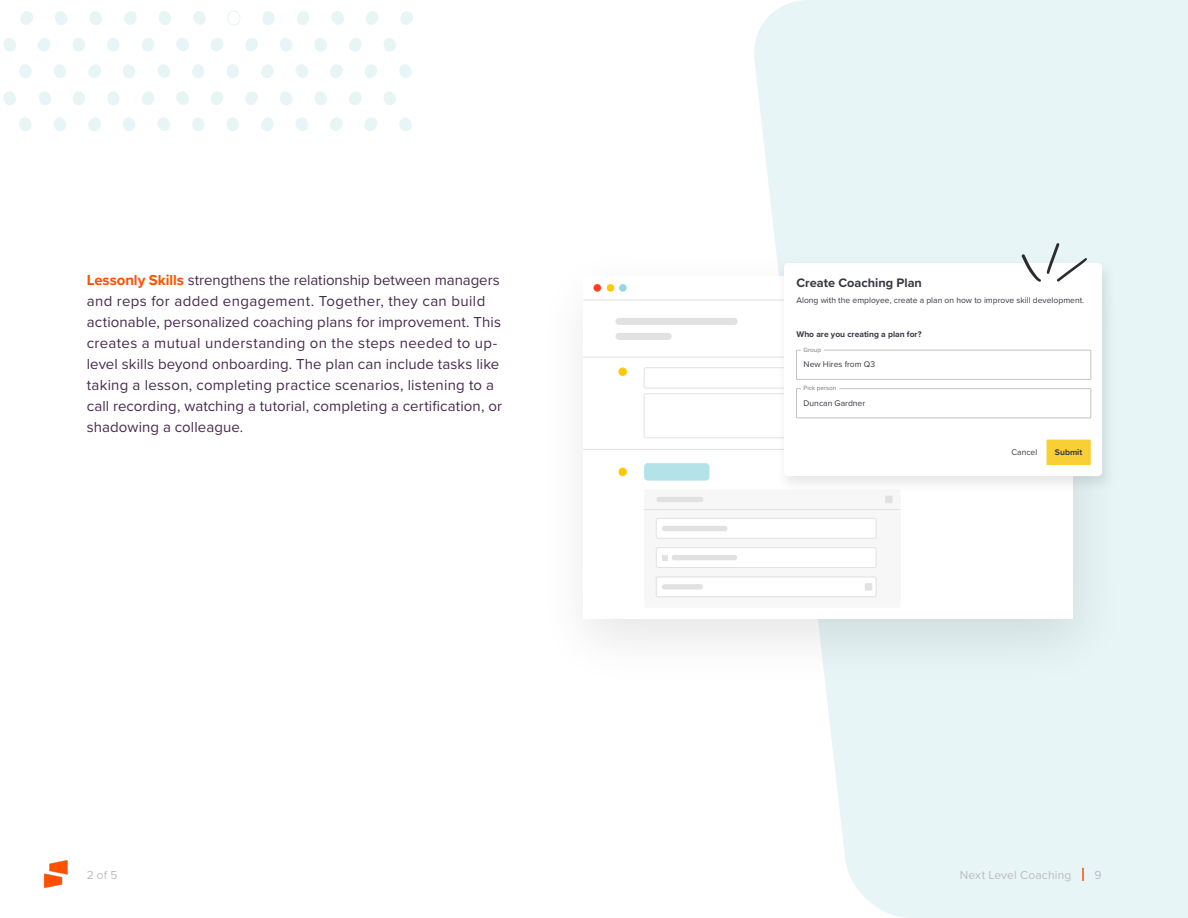
<style>
.page{position:relative;width:1188px;height:918px;background:#fff}
.page>*{position:absolute;margin:0;border:0;box-sizing:border-box;transform-origin:0 0}
.Body{font:15px/21px "Proxima Nova";letter-spacing:.01em;color:#472b4d}
.t1{font:700 12.75px "Proxima Nova";color:#383845}
.t2{font:12px "Proxima Nova";letter-spacing:.015em;color:#bcbcbc}
.t3{font:8.55px "Proxima Nova";color:#383845}
.t4{font:700 8.55px "Proxima Nova";color:#383845}
.t5{font:6.3px "Proxima Nova";color:#78787e}
.s1{font-weight:700;color:#fe5000}
</style>
<div class="page">
<svg style="left:754px;top:0;width:434px;height:918px;fill:#e7f5f6"></svg>
<svg style="left:1082px;top:868px;width:2px;height:13px"></svg>
<img style="left:43px;top:860px;width:25px;height:28px">
<svg style="left:73px;top:91px;width:12px;height:14px"></svg>
<svg style="left:107px;top:91px;width:13px;height:14px"></svg>
<svg style="left:142px;top:91px;width:12px;height:14px"></svg>
<svg style="left:176px;top:91px;width:13px;height:14px"></svg>
<svg style="left:211px;top:91px;width:13px;height:14px"></svg>
<svg style="left:245px;top:91px;width:13px;height:14px"></svg>
<svg style="left:280px;top:91px;width:12px;height:14px"></svg>
<svg style="left:314px;top:91px;width:13px;height:14px"></svg>
<svg style="left:349px;top:91px;width:13px;height:14px"></svg>
<svg style="left:384px;top:91px;width:12px;height:14px"></svg>
<svg style="left:4px;top:91px;width:12px;height:14px"></svg>
<svg style="left:39px;top:91px;width:12px;height:14px"></svg>
<svg style="left:192px;top:117px;width:12px;height:14px"></svg>
<svg style="left:227px;top:117px;width:12px;height:14px"></svg>
<svg style="left:261px;top:117px;width:13px;height:14px"></svg>
<svg style="left:295px;top:117px;width:13px;height:14px"></svg>
<svg style="left:157px;top:117px;width:13px;height:14px"></svg>
<svg style="left:330px;top:117px;width:13px;height:14px"></svg>
<svg style="left:365px;top:117px;width:12px;height:14px"></svg>
<svg style="left:399px;top:117px;width:13px;height:14px"></svg>
<svg style="left:19px;top:117px;width:13px;height:14px"></svg>
<svg style="left:54px;top:117px;width:12px;height:14px"></svg>
<svg style="left:88px;top:117px;width:13px;height:14px"></svg>
<svg style="left:123px;top:117px;width:12px;height:14px"></svg>
<svg style="left:73px;top:38px;width:12px;height:14px"></svg>
<svg style="left:107px;top:38px;width:13px;height:14px"></svg>
<svg style="left:142px;top:38px;width:12px;height:14px"></svg>
<svg style="left:176px;top:38px;width:13px;height:13px"></svg>
<svg style="left:211px;top:38px;width:12px;height:13px"></svg>
<svg style="left:245px;top:38px;width:13px;height:13px"></svg>
<svg style="left:280px;top:38px;width:12px;height:14px"></svg>
<svg style="left:314px;top:38px;width:13px;height:14px"></svg>
<svg style="left:349px;top:38px;width:13px;height:13px"></svg>
<svg style="left:384px;top:38px;width:12px;height:14px"></svg>
<svg style="left:4px;top:38px;width:12px;height:14px"></svg>
<svg style="left:38px;top:38px;width:12px;height:13px"></svg>
<svg style="left:192px;top:64px;width:12px;height:14px"></svg>
<svg style="left:227px;top:64px;width:12px;height:14px"></svg>
<svg style="left:261px;top:64px;width:13px;height:14px"></svg>
<svg style="left:296px;top:64px;width:12px;height:14px"></svg>
<svg style="left:157px;top:64px;width:13px;height:14px"></svg>
<svg style="left:330px;top:64px;width:13px;height:14px"></svg>
<svg style="left:365px;top:64px;width:12px;height:14px"></svg>
<svg style="left:399px;top:64px;width:13px;height:14px"></svg>
<svg style="left:19px;top:64px;width:13px;height:14px"></svg>
<svg style="left:54px;top:64px;width:12px;height:14px"></svg>
<svg style="left:88px;top:64px;width:13px;height:14px"></svg>
<svg style="left:123px;top:64px;width:12px;height:14px"></svg>
<svg style="left:227px;top:11px;width:14px;height:15px"></svg>
<svg style="left:262px;top:11px;width:13px;height:14px"></svg>
<svg style="left:297px;top:11px;width:12px;height:14px"></svg>
<svg style="left:331px;top:11px;width:13px;height:14px"></svg>
<svg style="left:193px;top:11px;width:13px;height:14px"></svg>
<svg style="left:366px;top:11px;width:13px;height:14px"></svg>
<svg style="left:400px;top:11px;width:13px;height:14px"></svg>
<svg style="left:20px;top:11px;width:13px;height:14px"></svg>
<svg style="left:55px;top:11px;width:12px;height:14px"></svg>
<svg style="left:90px;top:11px;width:12px;height:14px"></svg>
<svg style="left:124px;top:11px;width:13px;height:14px"></svg>
<svg style="left:159px;top:11px;width:12px;height:14px"></svg>
<img style="left:582px;top:226px;width:566px;height:467px">
<div style="left:583px;top:276px;width:490px;height:343px;background:#fff"></div>
<div style="left:593px;top:284px;width:8px;height:8px;background:#ff3f22;border-radius:50%"></div>
<div style="left:607px;top:284px;width:7px;height:8px;background:#fbca05;border-radius:50%"></div>
<div style="left:619px;top:284px;width:8px;height:8px;background:#96d7df;border-radius:50%"></div>
<div style="left:615px;top:318px;width:123px;height:7px;background:#e1e1e1;border-radius:3px"></div>
<div style="left:615px;top:333px;width:57px;height:7px;background:#e1e1e1;border-radius:3px"></div>
<hr style="left:583px;top:449px;width:490px;height:1px;background:#e2e2e2">
<hr style="left:583px;top:357px;width:490px;height:1px;background:#e2e2e2">
<hr style="left:583px;top:300px;width:490px;height:1px;background:#e2e2e2">
<div style="left:644px;top:367px;width:222px;height:22px;border:1px solid #e2e2e2;border-radius:2px"></div>
<div style="left:644px;top:393px;width:222px;height:45px;border:1px solid #e2e2e2;border-radius:2px"></div>
<div style="left:618px;top:367px;width:9px;height:9px;background:#fbca05;border-radius:50%"></div>
<div style="left:644px;top:463px;width:65px;height:18px;background:#b3e2e8;border-radius:4px"></div>
<div style="left:644px;top:489px;width:257px;height:119px;background:#f7f7f7;border-radius:2px"></div>
<div style="left:618px;top:468px;width:9px;height:8px;background:#fbca05;border-radius:50%"></div>
<div style="left:885px;top:496px;width:8px;height:7px;background:#e1e1e1"></div>
<div style="left:656px;top:518px;width:220px;height:20px;background:#fff;border-radius:2px"></div>
<div style="left:656px;top:518px;width:221px;height:21px;border:1px solid #e2e2e2;border-radius:2px"></div>
<div style="left:656px;top:548px;width:220px;height:20px;background:#fff;border-radius:2px"></div>
<div style="left:656px;top:547px;width:221px;height:21px;border:1px solid #e2e2e2;border-radius:2px"></div>
<div style="left:656px;top:577px;width:220px;height:20px;background:#fff;border-radius:2px"></div>
<div style="left:656px;top:576px;width:221px;height:21px;border:1px solid #e2e2e2;border-radius:2px"></div>
<hr style="left:644px;top:509px;width:257px;height:1px;background:#e2e2e2">
<div style="left:656px;top:497px;width:47px;height:5px;background:#e1e1e1;border-radius:3px"></div>
<div style="left:672px;top:555px;width:65px;height:5px;background:#e1e1e1;border-radius:3px"></div>
<svg style="left:662px;top:555px;width:6px;height:6px"></svg>
<div style="left:662px;top:584px;width:41px;height:6px;background:#e1e1e1;border-radius:3px"></div>
<div style="left:865px;top:583px;width:7px;height:8px;background:#e1e1e1"></div>
<div style="left:662px;top:526px;width:65px;height:5px;background:#e1e1e1;border-radius:3px"></div>
<img style="left:771px;top:254px;width:349px;height:244px">
<div style="left:784px;top:263px;width:318px;height:213px;background:#fff;border-radius:4px"></div>
<div style="left:796px;top:350px;width:295px;height:30px;border:1px solid #c4c4c4"></div>
<div style="left:796px;top:388px;width:295px;height:30px;border:1px solid #c4c4c4"></div>
<div style="left:1047px;top:440px;width:44px;height:25px;background:#f9cf36"></div>
<svg style="left:1047px;top:243px;width:40px;height:39px"></svg>
<svg style="left:1021px;top:254px;width:20px;height:28px"></svg>
<p class="Body" style="left:87px;top:269px;width:417px"><span class="s1">Lessonly Skills</span> strengthens the relationship between managers and reps for added engagement. Together, they can build actionable, personalized coaching plans for improvement. This creates a mutual understanding on the steps needed to up&shy;level skills beyond onboarding. The plan can include tasks like taking a lesson, completing practice scenarios, listening to a call recording, watching a tutorial, completing a certification, or shadowing a colleague.</p>
<p class="t2" style="left:87px;top:866px;width:32px">2 of 5</p>
<p class="t1" style="left:797px;top:274px;width:127px">Create Coaching Plan</p>
<p class="t3" style="left:797px;top:294px;width:289px">Along with the employee, create a plan on how to improve skill development.</p>
<p class="t4" style="left:797px;top:328px;width:127px">Who are you creating a plan for?</p>
<p class="t3" style="left:804px;top:358px;width:73px">New Hires from Q3</p>
<p class="t5" style="left:804px;top:345px;width:19px">Group</p>
<p class="t5" style="left:804px;top:384px;width:34px">Pick person</p>
<p class="t3" style="left:804px;top:397px;width:63px">Duncan Gardner</p>
<p class="t3" style="left:1011px;top:446px;width:27px">Cancel</p>
<p class="t4" style="left:1055px;top:446px;width:29px">Submit</p>
<p class="t2" style="left:960px;top:866px;width:113px">Next Level Coaching</p>
<p class="t2" style="left:1095px;top:866px;width:9px">9</p>
</div>
